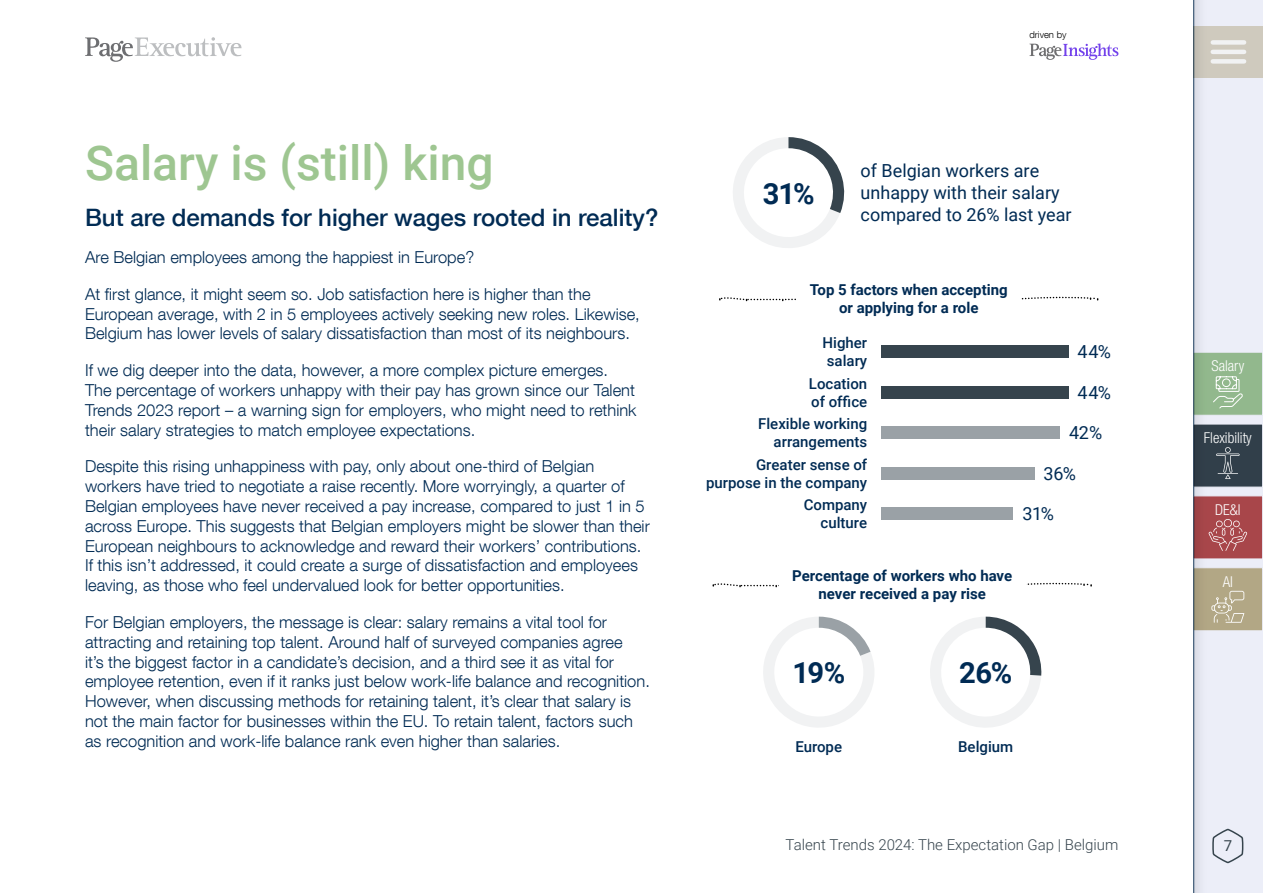
<style>
.page{position:relative;width:1263px;height:893px;background:#fff}
.page>*{position:absolute;margin:0;border:0;box-sizing:border-box;transform-origin:0 0}
.t1{font:500 48px "Roboto";color:#9ec691}
.t2{font:700 29.1px "Roboto";color:#002b54}
.t3{font:500 24px "Helvetica Neue LT Com";color:#002b54}
.t4{font:18px/21.6px "Roboto";color:#002b54}
.t5{font:300 16.5px/19.8px "Helvetica Neue LT Com";color:#002b54}
.t6{font:500 15px/18px "Roboto";color:#002b54;text-align:right}
.t7{font:700 15px/18px "Roboto";color:#002b54;text-align:center}
.t8{font:300 15px "Roboto";color:#36444d}
.t9{font:300 condensed 15px "Helvetica Neue LT Com";color:#fff}
.t10{font:15px "Roboto";color:#36444d}
.t11{font:300 9.45px "Helvetica Neue LT Com";color:#000}
</style>
<div class="page">
<div style="left:1179px;top:0;width:84px;height:893px;background:#000;opacity:.2"></div>
<div style="left:1193px;top:352px;width:70px;height:64px;background:#92b88d;border:1px solid #fff"></div>
<svg style="left:1213px;top:376px;width:30px;height:33px"></svg>
<div style="left:1193px;top:424px;width:70px;height:63px;background:#36444d"></div>
<svg style="left:1216px;top:447px;width:23px;height:32px"></svg>
<div style="left:1193px;top:495px;width:70px;height:64px;background:#a8464a;border:1px solid #fff"></div>
<svg style="left:1208px;top:519px;width:39px;height:32px"></svg>
<div style="left:1193px;top:567px;width:70px;height:64px;background:#b2a785;border:1px solid #fff"></div>
<svg style="left:1211px;top:591px;width:33px;height:32px"></svg>
<svg style="left:1213px;top:829px;width:30px;height:34px"></svg>
<div style="left:1194px;top:26px;width:69px;height:51px;background:linear-gradient(to right,#cbc7bc,#d2cdc1)"></div>
<div style="left:1213px;top:40px;width:31px;height:5px;background:#f1f2f3"></div>
<hr style="left:1213px;top:50px;width:31px;height:4px;background:#f1f2f3">
<div style="left:1213px;top:59px;width:31px;height:5px;background:#f1f2f3"></div>
<svg style="left:733px;top:137px;width:112px;height:111px"></svg>
<div style="left:881px;top:345px;width:187px;height:13px;background:#36444d"></div>
<div style="left:881px;top:386px;width:187px;height:13px;background:#36444d"></div>
<div style="left:881px;top:426px;width:179px;height:13px;background:#9aa1a6"></div>
<div style="left:881px;top:467px;width:153px;height:13px;background:#9aa1a6"></div>
<div style="left:881px;top:507px;width:132px;height:13px;background:#9aa1a6"></div>
<svg style="left:719px;top:297px;width:380px;height:5px"></svg>
<div style="left:797px;top:284px;width:223px;height:29px;background:#fff"></div>
<svg style="left:930px;top:617px;width:112px;height:111px"></svg>
<svg style="left:763px;top:617px;width:111px;height:110px"></svg>
<svg style="left:713px;top:583px;width:379px;height:5px"></svg>
<div style="left:779px;top:571px;width:246px;height:28px;background:#fff"></div>
<svg style="left:1029px;top:43px;width:89px;height:17px"></svg>
<svg style="left:85px;top:37px;width:156px;height:25px"></svg>
<h1 class="t1" style="left:85px;top:130px;width:410px">Salary is (still) king</h1>
<h3 class="t3" style="left:85px;top:203px;width:575px">But are demands for higher wages rooted in reality?</h3>
<p class="t5" style="left:85px;top:247px;width:391px">Are Belgian employees among the happiest in Europe?</p>
<p class="t5" style="left:85px;top:284px;width:556px">At first glance, it might seem so. Job satisfaction here is higher than the<br>European average, with 2 in 5 employees actively seeking new roles. Likewise,<br>Belgium has lower levels of salary dissatisfaction than most of its neighbours.</p>
<p class="t5" style="left:85px;top:360px;width:553px">If we dig deeper into the data, however, a more complex picture emerges.<br>The percentage of workers unhappy with their pay has grown since our Talent Trends 2023 report – a warning sign for employers, who might need to rethink their salary strategies to match employee expectations.</p>
<p class="t5" style="left:85px;top:456px;width:566px">Despite this rising unhappiness with pay, only about one-third of Belgian workers have tried to negotiate a raise recently. More worryingly, a quarter of Belgian employees have never received a pay increase, compared to just 1 in 5 across Europe. This suggests that Belgian employers might be slower than their European neighbours to acknowledge and reward their workers’ contributions.<br>If this isn’t addressed, it could create a surge of dissatisfaction and employees leaving, as those who feel undervalued look for better opportunities.</p>
<p class="t5" style="left:85px;top:612px;width:566px">For Belgian employers, the message is clear: salary remains a vital tool for attracting and retaining top talent. Around half of surveyed companies agree<br>it’s the biggest factor in a candidate’s decision, and a third see it as vital for employee retention, even if it ranks just below work-life balance and recognition.<br>However, when discussing methods for retaining talent, it’s clear that salary is not the main factor for businesses within the EU. To retain talent, factors such as recognition and work-life balance rank even higher than salaries.</p>
<p class="t11" style="left:1029px;top:29px;width:39px">driven by</p>
<h2 class="t2" style="left:763px;top:173px;width:53px">31%</h2>
<p class="t4" style="left:861px;top:160px;width:213px">of Belgian workers are unhappy with their salary compared to 26% last year</p>
<p class="t7" style="left:810px;top:280px;width:199px">Top 5 factors when accepting or applying for a role</p>
<p class="t6" style="left:823px;top:333px;width:46px;text-align:left">Higher salary</p>
<p class="t6" style="left:809px;top:374px;width:60px;text-align:left">Location of office</p>
<p class="t6" style="left:758px;top:414px;width:111px">Flexible working arrangements</p>
<p class="t6" style="left:706px;top:455px;width:163px">Greater sense of purpose in the company</p>
<p class="t6" style="left:804px;top:495px;width:65px">Company culture</p>
<p class="t4" style="left:1078px;top:340px;width:35px">44%</p>
<p class="t4" style="left:1078px;top:381px;width:35px">44%</p>
<p class="t4" style="left:1069px;top:421px;width:35px">42%</p>
<p class="t4" style="left:1044px;top:462px;width:34px">36%</p>
<p class="t4" style="left:1022px;top:502px;width:33px">31%</p>
<p class="t7" style="left:792px;top:566px;width:222px">Percentage of workers who have never received a pay rise</p>
<h2 class="t2" style="left:792px;top:652px;width:54px">19%</h2>
<h2 class="t2" style="left:959px;top:652px;width:55px">26%</h2>
<p class="t6" style="left:795px;top:737px;width:48px">Europe</p>
<p class="t6" style="left:958px;top:737px;width:57px">Belgium</p>
<p class="t8" style="left:786px;top:834px;width:334px">Talent Trends 2024: The Expectation Gap | Belgium</p>
<p class="t9" style="left:1211px;top:357px;width:34px">Salary</p>
<p class="t9" style="left:1204px;top:429px;width:49px">Flexibility</p>
<p class="t9" style="left:1215px;top:501px;width:27px">DE&amp;I</p>
<p class="t9" style="left:1223px;top:573px;width:12px">AI</p>
<p class="t10" style="left:1224px;top:835px;width:10px">7</p>
</div>
